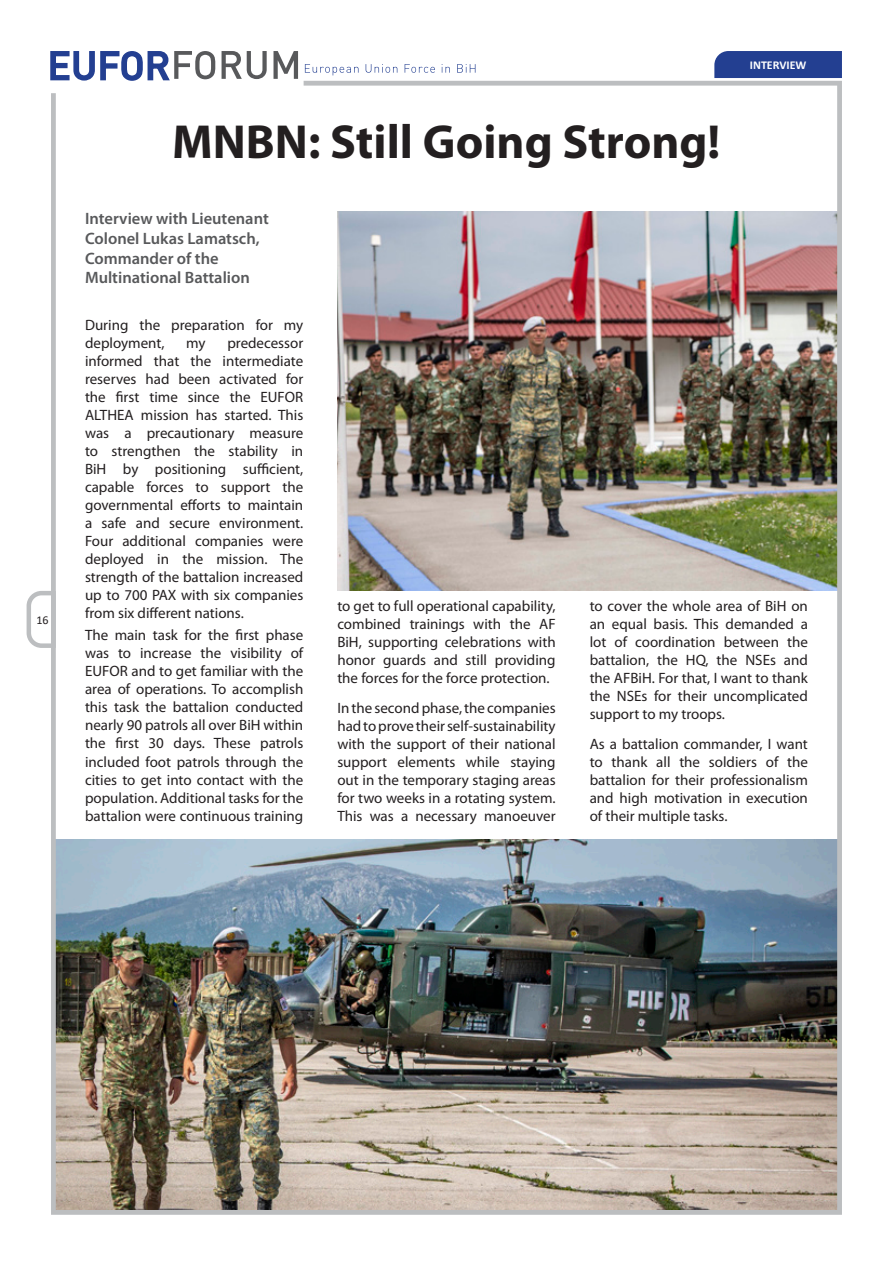
<style>
.page{position:relative;width:893px;height:1263px;background:#fff}
.page>*{position:absolute;margin:0;border:0;box-sizing:border-box;transform-origin:0 0}
.title_center{font:700 48px "Myriad Pro";color:#231f20}
.subtitle_gray{font:600 16.5px/19.8px "Myriad Pro";color:#58595b}
.t1{font:15px/18px "Myriad Pro";color:#231f20;text-align:justify}
.t2{font:700 12px "Calibri";color:#fff}
.t3{font:12px "Calibri";color:#231f20}
</style>
<div class="page">
<svg style="left:222px;top:51px;width:45px;height:28px"></svg>
<svg style="left:273px;top:51px;width:25px;height:28px"></svg>
<svg style="left:50px;top:51px;width:165px;height:30px"></svg>
<svg style="left:305px;top:64px;width:53px;height:11px"></svg>
<svg style="left:366px;top:64px;width:31px;height:9px"></svg>
<svg style="left:405px;top:64px;width:30px;height:9px"></svg>
<svg style="left:442px;top:64px;width:8px;height:9px"></svg>
<svg style="left:457px;top:64px;width:18px;height:9px"></svg>
<svg style="left:26px;top:591px;width:25px;height:57px"></svg>
<div style="left:714px;top:51px;width:128px;height:27px;background:#233f91"></div>
<img style="left:51px;top:81px;width:791px;height:1134px">
<p class="t3" style="left:36px;top:612px;width:14px">16</p>
<p class="title_center" style="left:172px;top:111px;width:550px">MNBN: Still Going Strong!</p>
<p class="subtitle_gray" style="left:85px;top:208px;width:185px">Interview with Lieutenant<br>Colonel Lukas Lamatsch,<br>Commander of the<br>Multinational Battalion</p>
<p class="t2" style="left:750px;top:57px;width:58px">INTERVIEW</p>
<p class="t1" style="left:85px;top:316px;width:220px">During the preparation for my deployment,</p>
<p class="t1" style="left:85px;top:334px;width:220px;text-indent:142px">predecessor informed that the intermediate reserves had been activated for the first time since the EUFOR ALTHEA mission has started. This was a precautionary measure to strengthen the stability in BiH by positioning sufficient, capable forces to support the governmental efforts to maintain a safe and secure environment.<br>Four additional companies were deployed in the mission. The strength of the battalion increased up to 700 PAX with six companies from six different nations.</p>
<p class="t1" style="left:85px;top:626px;width:220px">The main task for the first phase was to increase the visibility of EUFOR and to get familiar with the area of operations. To accomplish this task the battalion conducted nearly 90 patrols all over BiH within the first 30 days. These patrols included foot patrols through the cities to get into contact with the population. Additional tasks for the battalion were continuous training</p>
<p class="t1" style="left:186px;top:334px;width:21px">my</p>
<p class="t1" style="left:337px;top:596px;width:220px">to get to full operational capability, combined trainings with the AF BiH, supporting celebrations with honor guards and still providing the forces for the force protection.</p>
<p class="t1" style="left:337px;top:699px;width:220px">In the second phase, the companies had to prove their self-sustainability with the support of their national support elements while staying out in the temporary staging areas for two weeks in a rotating system.<br>This was a necessary manoeuver</p>
<p class="t1" style="left:590px;top:596px;width:220px">to cover the whole area of BiH on an equal basis. This demanded a lot of coordination between the battalion, the HQ, the NSEs and the AFBiH. For that, I want to thank the NSEs for their uncomplicated support to my troops.</p>
<p class="t1" style="left:590px;top:735px;width:220px">As a battalion commander, I want to thank all the soldiers of the battalion for their professionalism and high motivation in execution of their multiple tasks.</p>
</div>
